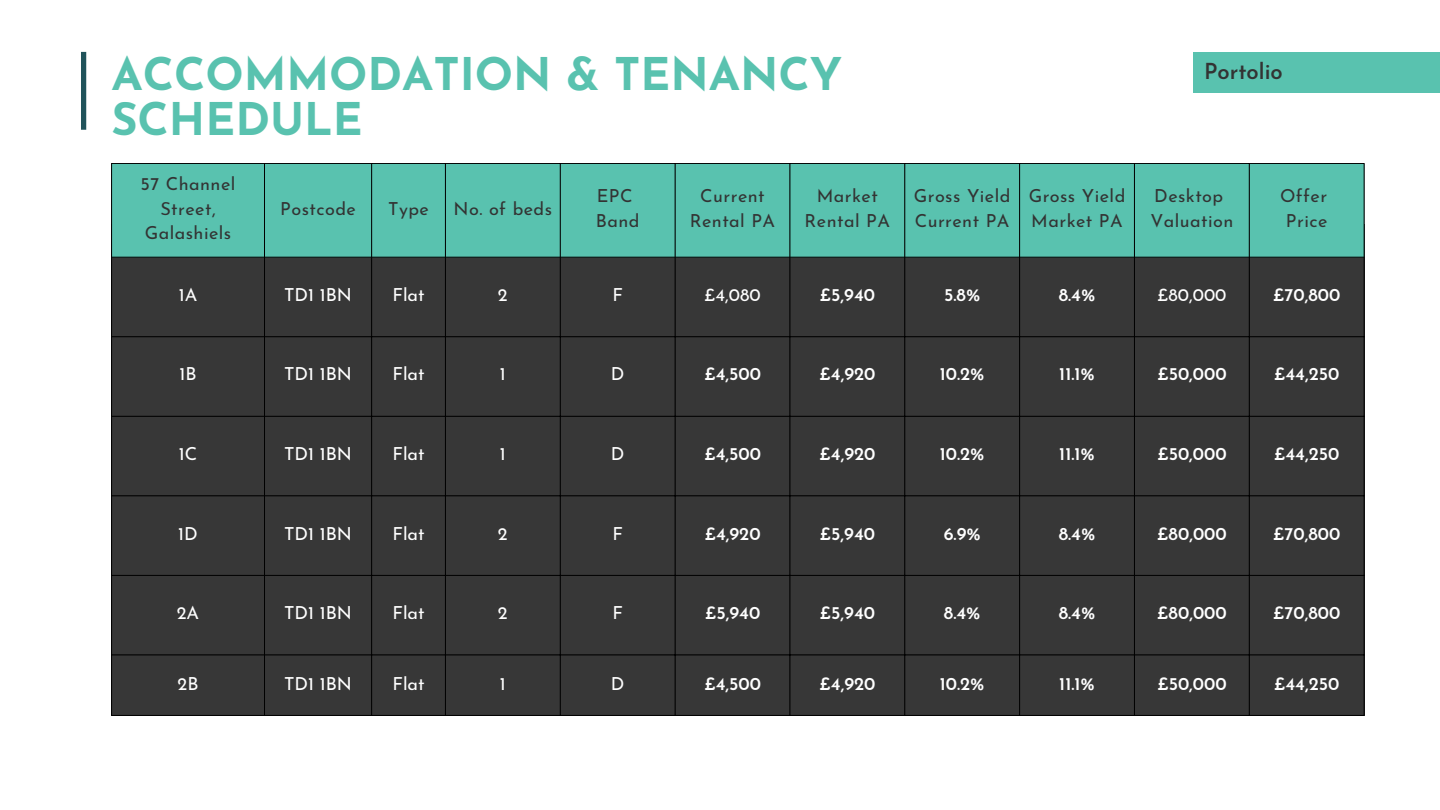
<style>
.page{position:relative;width:1440px;height:810px;background:#fff}
.page>*{position:absolute;margin:0;border:0;box-sizing:border-box;transform-origin:0 0}
.t1{font:700 45px/45px "Josefin Sans";color:#59c2af}
.t2{font:600 22px "Josefin Sans";color:#333}
.t3{font:600 18px "Josefin Sans";color:#fff}
.t4{font:18px/24.8px "Josefin Sans";letter-spacing:.025em;color:#333;text-align:center}
.t5{font:18px "Josefin Sans";color:#fff}
</style>
<div class="page">
<div style="left:111px;top:224px;width:1253px;height:492px;background:#373737"></div>
<div style="left:81px;top:52px;width:5px;height:78px;background:#20535a"></div>
<div style="left:112px;top:164px;width:1252px;height:93px;background:#59c2af"></div>
<hr style="left:111px;top:164px;width:1px;height:551px;background:#000">
<hr style="left:264px;top:164px;width:1px;height:551px;background:#000">
<hr style="left:371px;top:164px;width:1px;height:551px;background:#000">
<hr style="left:445px;top:164px;width:1px;height:551px;background:#000">
<hr style="left:560px;top:164px;width:1px;height:551px;background:#000">
<hr style="left:675px;top:164px;width:1px;height:551px;background:#000">
<hr style="left:790px;top:164px;width:1px;height:551px;background:#000">
<hr style="left:905px;top:164px;width:1px;height:551px;background:#000">
<hr style="left:1019px;top:164px;width:1px;height:551px;background:#000">
<hr style="left:1134px;top:164px;width:1px;height:551px;background:#000">
<hr style="left:1249px;top:164px;width:1px;height:551px;background:#000">
<hr style="left:1364px;top:164px;width:1px;height:551px;background:#000">
<hr style="left:111px;top:163px;width:1253px;height:1px;background:#000">
<hr style="left:111px;top:337px;width:1253px;height:1px;background:#000">
<hr style="left:111px;top:416px;width:1253px;height:1px;background:#000">
<hr style="left:111px;top:496px;width:1253px;height:1px;background:#000">
<hr style="left:111px;top:575px;width:1253px;height:1px;background:#000">
<hr style="left:111px;top:655px;width:1253px;height:1px;background:#000">
<hr style="left:111px;top:715px;width:1253px;height:1px;background:#000">
<hr style="left:111px;top:257px;width:1253px;height:1px;background:#000">
<div style="left:1193px;top:52px;width:247px;height:40px;background:#59c2af"></div>
<p class="t1" style="left:111px;top:56px;width:733px">ACCOMMODATION &amp; TENANCY<br>SCHEDULE</p>
<p class="t2" style="left:1204px;top:63px;width:80px">Portolio</p>
<h1 class="t4" style="left:141px;top:173px;width:96px">57 Channel<br>Street,<br>Galashiels</h1>
<p class="t4" style="left:280px;top:198px;width:77px">Postcode</p>
<p class="t4" style="left:388px;top:198px;width:42px">Type</p>
<p class="t4" style="left:454px;top:198px;width:100px">No. of beds</p>
<p class="t4" style="left:597px;top:185px;width:37px">EPC</p>
<p class="t4" style="left:596px;top:210px;width:45px">Band</p>
<p class="t4" style="left:690px;top:185px;width:87px">Current<br>Rental PA</p>
<p class="t4" style="left:805px;top:185px;width:87px">Market<br>Rental PA</p>
<p class="t4" style="left:914px;top:185px;width:98px;text-align:left">Gross Yield<br>Current PA</p>
<p class="t4" style="left:1029px;top:185px;width:98px;text-align:left">Gross Yield<br>Market PA</p>
<p class="t4" style="left:1154px;top:185px;width:70px">Desktop</p>
<p class="t4" style="left:1150px;top:210px;width:84px">Valuation</p>
<p class="t4" style="left:1280px;top:185px;width:49px">Offer</p>
<p class="t4" style="left:1286px;top:210px;width:43px">Price</p>
<p class="t5" style="left:179px;top:288px;width:20px">1A</p>
<p class="t5" style="left:284px;top:288px;width:69px">TD1 1BN</p>
<p class="t5" style="left:392px;top:288px;width:34px">Flat</p>
<p class="t5" style="left:498px;top:288px;width:11px">2</p>
<p class="t5" style="left:612px;top:288px;width:12px">F</p>
<p class="t5" style="left:704px;top:288px;width:58px">£4,080</p>
<p class="t3" style="left:820px;top:288px;width:57px">£5,940</p>
<p class="t3" style="left:944px;top:288px;width:38px">5.8%</p>
<p class="t3" style="left:1059px;top:288px;width:38px">8.4%</p>
<p class="t5" style="left:1157px;top:288px;width:71px">£80,000</p>
<p class="t3" style="left:1273px;top:288px;width:69px">£70,800</p>
<p class="t5" style="left:179px;top:367px;width:19px">1B</p>
<p class="t5" style="left:284px;top:367px;width:69px">TD1 1BN</p>
<p class="t5" style="left:392px;top:367px;width:34px">Flat</p>
<p class="t5" style="left:500px;top:367px;width:7px">1</p>
<p class="t5" style="left:611px;top:367px;width:15px">D</p>
<p class="t3" style="left:704px;top:367px;width:58px">£4,500</p>
<p class="t3" style="left:819px;top:367px;width:58px">£4,920</p>
<p class="t3" style="left:940px;top:367px;width:46px">10.2%</p>
<p class="t3" style="left:1059px;top:367px;width:37px">11.1%</p>
<p class="t3" style="left:1157px;top:367px;width:71px">£50,000</p>
<p class="t3" style="left:1274px;top:367px;width:67px">£44,250</p>
<p class="t5" style="left:179px;top:446px;width:20px">1C</p>
<p class="t5" style="left:284px;top:446px;width:69px">TD1 1BN</p>
<p class="t5" style="left:392px;top:446px;width:34px">Flat</p>
<p class="t5" style="left:500px;top:446px;width:7px">1</p>
<p class="t5" style="left:611px;top:446px;width:15px">D</p>
<p class="t3" style="left:704px;top:446px;width:58px">£4,500</p>
<p class="t3" style="left:819px;top:446px;width:58px">£4,920</p>
<p class="t3" style="left:940px;top:446px;width:46px">10.2%</p>
<p class="t3" style="left:1059px;top:446px;width:37px">11.1%</p>
<p class="t3" style="left:1157px;top:446px;width:71px">£50,000</p>
<p class="t3" style="left:1274px;top:446px;width:67px">£44,250</p>
<p class="t5" style="left:178px;top:526px;width:21px">1D</p>
<p class="t5" style="left:284px;top:526px;width:69px">TD1 1BN</p>
<p class="t5" style="left:392px;top:526px;width:34px">Flat</p>
<p class="t5" style="left:498px;top:526px;width:11px">2</p>
<p class="t5" style="left:612px;top:526px;width:12px">F</p>
<p class="t3" style="left:704px;top:526px;width:58px">£4,920</p>
<p class="t3" style="left:820px;top:526px;width:57px">£5,940</p>
<p class="t3" style="left:944px;top:526px;width:38px">6.9%</p>
<p class="t3" style="left:1059px;top:526px;width:38px">8.4%</p>
<p class="t3" style="left:1157px;top:526px;width:71px">£80,000</p>
<p class="t3" style="left:1273px;top:526px;width:69px">£70,800</p>
<p class="t5" style="left:177px;top:606px;width:24px">2A</p>
<p class="t5" style="left:284px;top:606px;width:69px">TD1 1BN</p>
<p class="t5" style="left:392px;top:606px;width:34px">Flat</p>
<p class="t5" style="left:498px;top:606px;width:11px">2</p>
<p class="t5" style="left:612px;top:606px;width:12px">F</p>
<p class="t3" style="left:705px;top:606px;width:57px">£5,940</p>
<p class="t3" style="left:820px;top:606px;width:57px">£5,940</p>
<p class="t3" style="left:944px;top:606px;width:38px">8.4%</p>
<p class="t3" style="left:1059px;top:606px;width:38px">8.4%</p>
<p class="t3" style="left:1157px;top:606px;width:71px">£80,000</p>
<p class="t3" style="left:1273px;top:606px;width:69px">£70,800</p>
<p class="t5" style="left:178px;top:676px;width:22px">2B</p>
<p class="t5" style="left:284px;top:676px;width:69px">TD1 1BN</p>
<p class="t5" style="left:392px;top:676px;width:34px">Flat</p>
<p class="t5" style="left:500px;top:676px;width:7px">1</p>
<p class="t5" style="left:611px;top:676px;width:15px">D</p>
<p class="t3" style="left:704px;top:676px;width:58px">£4,500</p>
<p class="t3" style="left:819px;top:676px;width:58px">£4,920</p>
<p class="t3" style="left:940px;top:676px;width:46px">10.2%</p>
<p class="t3" style="left:1059px;top:676px;width:37px">11.1%</p>
<p class="t3" style="left:1157px;top:676px;width:71px">£50,000</p>
<p class="t3" style="left:1274px;top:676px;width:67px">£44,250</p>
</div>
